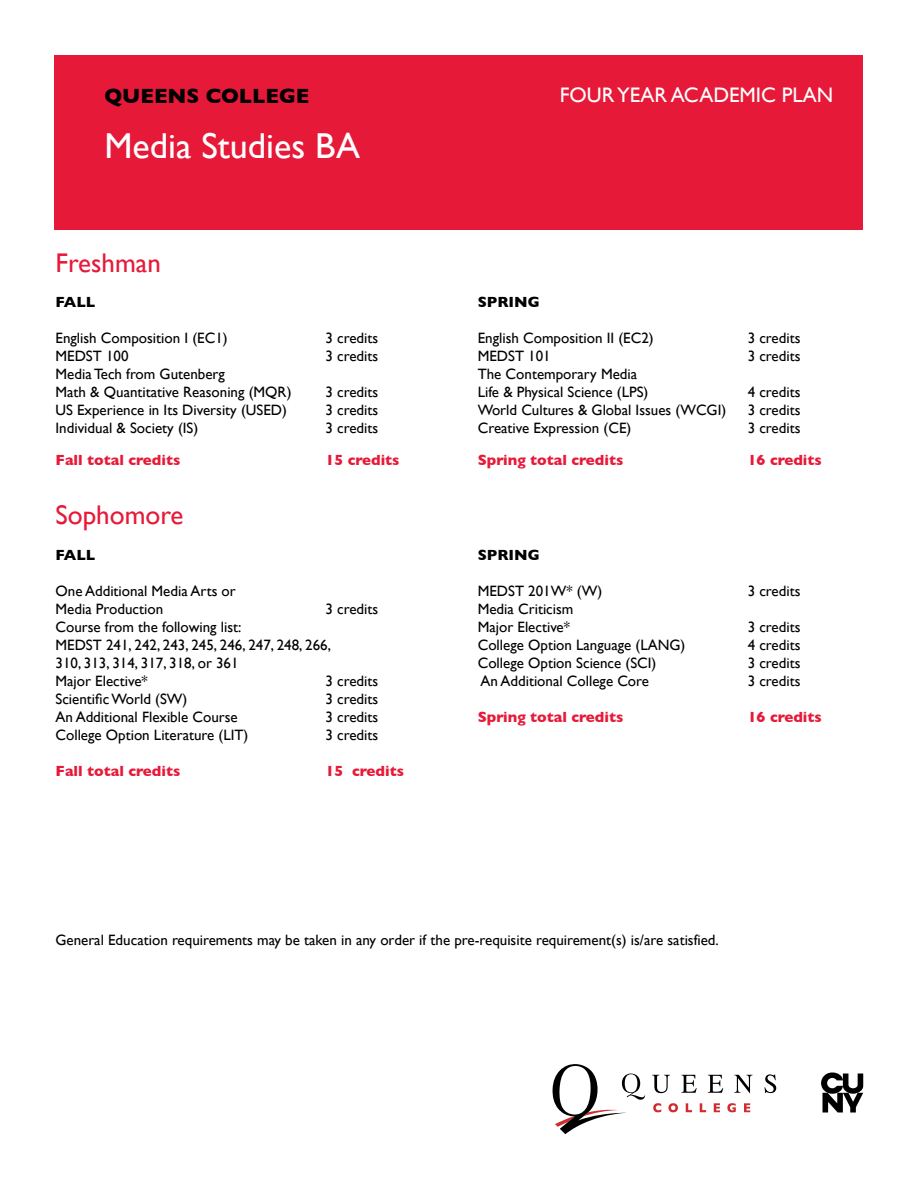
<style>
.page{position:relative;width:918px;height:1188px;background:#fff}
.page>*{position:absolute;margin:0;border:0;box-sizing:border-box;transform-origin:0 0}
.t1{font:36px "Gill Sans";color:#fff}
.t2{font:27px "Gill Sans";color:#e71939}
.t3{font:21px "Gill Sans";color:#fff}
.t4{font:700 21px "Gill Sans";color:#000}
.t5{font:15px/18px "Gill Sans";color:#000101}
.t6{font:700 15px "Gill Sans";color:#e71939}
.t7{font:15px "Gill Sans";color:#000}
.t8{font:700 15px "Gill Sans";color:#000101}
</style>
<div class="page">
<div style="left:55px;top:55px;width:808px;height:175px;background:#e71939"></div>
<svg style="left:653px;top:1103px;width:8px;height:9px"></svg>
<svg style="left:668px;top:1103px;width:10px;height:9px"></svg>
<svg style="left:686px;top:1103px;width:6px;height:9px"></svg>
<svg style="left:700px;top:1103px;width:6px;height:9px"></svg>
<svg style="left:714px;top:1103px;width:6px;height:9px"></svg>
<svg style="left:727px;top:1103px;width:9px;height:9px"></svg>
<svg style="left:744px;top:1103px;width:6px;height:9px"></svg>
<svg style="left:652px;top:1075px;width:18px;height:18px"></svg>
<svg style="left:681px;top:1075px;width:16px;height:18px"></svg>
<svg style="left:708px;top:1075px;width:15px;height:18px"></svg>
<svg style="left:734px;top:1075px;width:19px;height:18px"></svg>
<svg style="left:765px;top:1074px;width:11px;height:19px"></svg>
<svg style="left:552px;top:1064px;width:93px;height:70px"></svg>
<svg style="left:821px;top:1073px;width:42px;height:40px"></svg>
<h3 class="t4" style="left:104px;top:79px;width:207px">QUEENS COLLEGE</h3>
<h1 class="t1" style="left:104px;top:125px;width:257px">Media Studies BA</h1>
<h2 class="t2" style="left:56px;top:247px;width:107px">Freshman</h2>
<p class="t8" style="left:56px;top:290px;width:41px">FALL</p>
<p class="t5" style="left:56px;top:329px;width:174px">English Composition I (EC1)</p>
<p class="t5" style="left:326px;top:329px;width:54px">3 credits</p>
<p class="t5" style="left:56px;top:347px;width:75px">MEDST 100</p>
<p class="t5" style="left:326px;top:347px;width:54px">3 credits</p>
<p class="t5" style="left:56px;top:365px;width:238px">Media Tech from Gutenberg<br>Math &amp; Quantitative Reasoning (MQR)</p>
<p class="t5" style="left:326px;top:383px;width:54px">3 credits</p>
<p class="t5" style="left:56px;top:401px;width:233px">US Experience in Its Diversity (USED)</p>
<p class="t5" style="left:326px;top:401px;width:54px">3 credits</p>
<p class="t5" style="left:56px;top:419px;width:144px">Individual &amp; Society (IS)</p>
<p class="t5" style="left:326px;top:419px;width:54px">3 credits</p>
<p class="t6" style="left:56px;top:448px;width:126px">Fall total credits</p>
<p class="t6" style="left:326px;top:448px;width:76px">15 credits</p>
<h2 class="t2" style="left:56px;top:499px;width:129px">Sophomore</h2>
<p class="t8" style="left:56px;top:543px;width:41px">FALL</p>
<p class="t5" style="left:56px;top:582px;width:182px">One Additional Media Arts or<br>Media Production</p>
<p class="t5" style="left:326px;top:600px;width:54px">3 credits</p>
<p class="t5" style="left:56px;top:618px;width:277px">Course from the following list:<br>MEDST 241, 242, 243, 245, 246, 247, 248, 266,<br>310, 313, 314, 317, 318, or 361<br>Major Elective*</p>
<p class="t5" style="left:326px;top:672px;width:54px">3 credits</p>
<p class="t5" style="left:56px;top:690px;width:133px">Scientific World (SW)</p>
<p class="t5" style="left:326px;top:690px;width:54px">3 credits</p>
<p class="t5" style="left:56px;top:708px;width:184px">An Additional Flexible Course</p>
<p class="t5" style="left:326px;top:708px;width:54px">3 credits</p>
<p class="t5" style="left:56px;top:726px;width:194px">College Option Literature (LIT)</p>
<p class="t5" style="left:326px;top:726px;width:54px">3 credits</p>
<p class="t6" style="left:56px;top:759px;width:126px">Fall total credits</p>
<p class="t6" style="left:326px;top:759px;width:80px">15 credits</p>
<h3 class="t3" style="left:560px;top:82px;width:275px">FOUR YEAR ACADEMIC PLAN</h3>
<p class="t8" style="left:478px;top:290px;width:64px">SPRING</p>
<p class="t5" style="left:478px;top:329px;width:177px">English Composition II (EC2)</p>
<p class="t5" style="left:748px;top:329px;width:54px">3 credits</p>
<p class="t5" style="left:478px;top:347px;width:75px">MEDST 101</p>
<p class="t5" style="left:748px;top:347px;width:54px">3 credits</p>
<p class="t5" style="left:478px;top:365px;width:172px">The Contemporary Media<br>Life &amp; Physical Science (LPS)</p>
<p class="t5" style="left:748px;top:383px;width:54px">4 credits</p>
<p class="t5" style="left:478px;top:401px;width:250px">World Cultures &amp; Global Issues (WCGI)</p>
<p class="t5" style="left:748px;top:401px;width:54px">3 credits</p>
<p class="t5" style="left:478px;top:419px;width:155px">Creative Expression (CE)</p>
<p class="t5" style="left:748px;top:419px;width:54px">3 credits</p>
<p class="t6" style="left:478px;top:448px;width:147px">Spring total credits</p>
<p class="t6" style="left:748px;top:448px;width:76px">16 credits</p>
<p class="t8" style="left:478px;top:543px;width:64px">SPRING</p>
<p class="t5" style="left:478px;top:582px;width:126px">MEDST 201W* (W)</p>
<p class="t5" style="left:748px;top:582px;width:54px">3 credits</p>
<p class="t5" style="left:478px;top:600px;width:97px">Media Criticism<br>Major Elective*</p>
<p class="t5" style="left:748px;top:618px;width:54px">3 credits</p>
<p class="t5" style="left:478px;top:636px;width:209px">College Option Language (LANG)</p>
<p class="t5" style="left:748px;top:636px;width:54px">4 credits</p>
<p class="t5" style="left:478px;top:654px;width:180px">College Option Science (SCI)</p>
<p class="t5" style="left:748px;top:654px;width:54px">3 credits</p>
<p class="t5" style="left:480px;top:672px;width:170px">An Additional College Core</p>
<p class="t5" style="left:748px;top:672px;width:54px">3 credits</p>
<p class="t6" style="left:478px;top:705px;width:147px">Spring total credits</p>
<p class="t6" style="left:748px;top:705px;width:76px">16 credits</p>
<p class="t7" style="left:55px;top:931px;width:665px">General Education requirements may be taken in any order if the pre-requisite requirement(s) is/are satisfied.</p>
</div>
